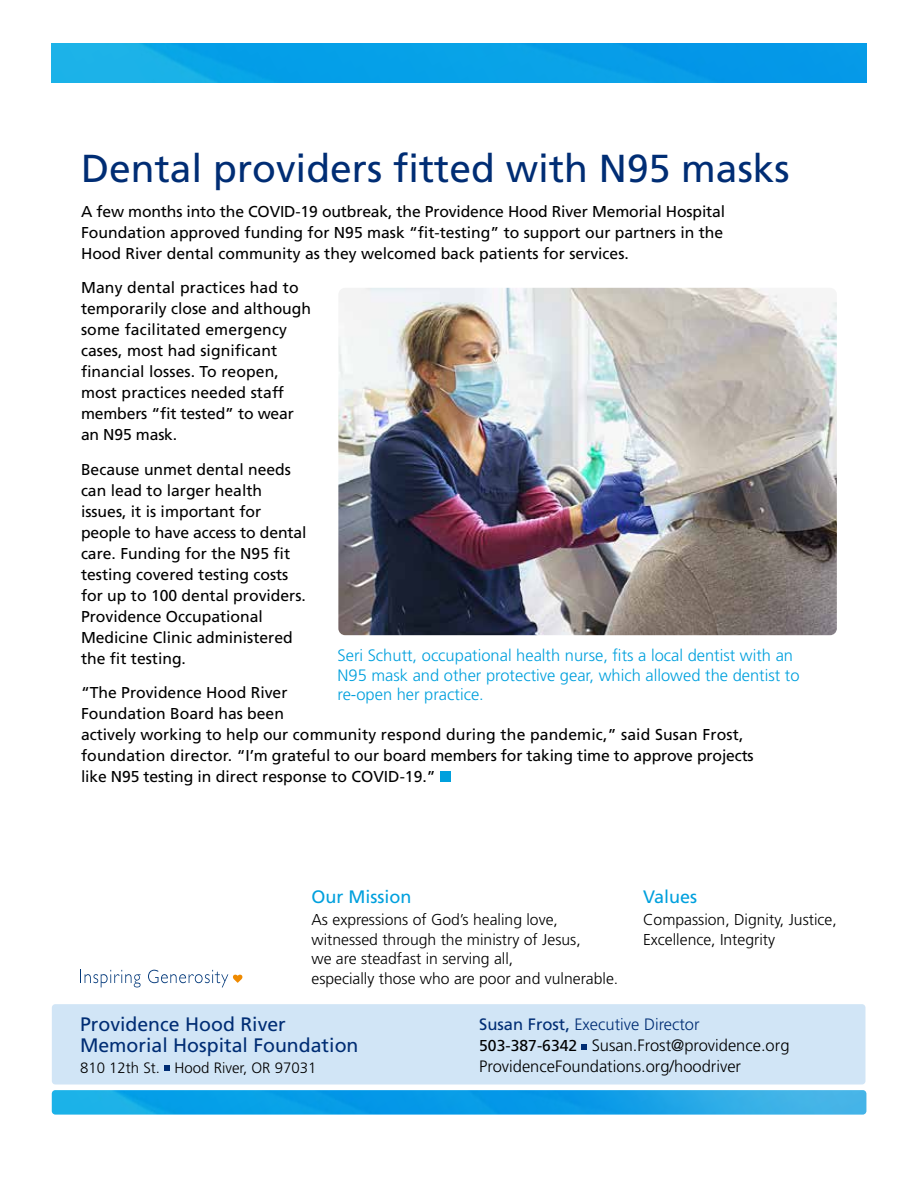
<style>
.page{position:relative;width:918px;height:1188px;background:#fff}
.page>*{position:absolute;margin:0;border:0;box-sizing:border-box;transform-origin:0 0}
.t1{font:39px "Frutiger";color:#002d74}
.t2{font:19.5px/21px "Frutiger";color:#002d74}
.t3{font:18px "Frutiger";color:#00a0dd}
.t4{font:300 16.5px/19.5px "Frutiger";color:#00a0dd}
.t5{font:300 16.5px/21px "Frutiger";color:#000}
.t6{font:15.75px/21px "Frutiger";color:#000}
.t7{font:300 15.75px/19.5px "Frutiger";color:#000}
.t8{font:300 15px "Frutiger";color:#000}
.s1{font-weight:400;color:#002d74}
.s2{color:#002d74}
.s3{font-weight:400;font-size:15.75px}
</style>
<div class="page">
<img style="left:52px;top:1090px;width:814px;height:24px">
<div style="left:52px;top:1004px;width:813px;height:81px;background:#d1e5f6;border-radius:4px"></div>
<svg style="left:581px;top:1044px;width:6px;height:5px"></svg>
<svg style="left:164px;top:1066px;width:5px;height:5px"></svg>
<img style="left:51px;top:43px;width:816px;height:40px">
<svg style="left:80px;top:970px;width:61px;height:18px"></svg>
<svg style="left:148px;top:970px;width:94px;height:17px"></svg>
<img style="left:338px;top:288px;width:499px;height:347px">
<div style="left:440px;top:772px;width:10px;height:10px;background:#00a0dd"></div>
<h1 class="t1" style="left:81px;top:146px;width:710px">Dental providers fitted with N95 masks</h1>
<p class="t6" style="left:81px;top:201px;width:646px;text-align:justify">A few months into the COVID-19 outbreak, the Providence Hood River Memorial Hospital Foundation approved funding for N95 mask “fit-testing” to support our partners in the Hood River dental community as they welcomed back patients for services.</p>
<p class="t6" style="left:81px;top:277px;width:232px">Many dental practices had to temporarily close and although some facilitated emergency cases, most had significant financial losses. To reopen, most practices needed staff members “fit tested” to wear an N95 mask.</p>
<p class="t6" style="left:81px;top:459px;width:227px">Because unmet dental needs can lead to larger health issues, it is important for people to have access to dental care. Funding for the N95 fit testing covered testing costs for up to 100 dental providers.<br>Providence Occupational<br>Medicine Clinic administered the fit testing.</p>
<p class="t6" style="left:81px;top:682px;width:674px">“The Providence Hood River<br>Foundation Board has been<br>actively working to help our community respond during the pandemic,” said Susan Frost, foundation director. “I’m grateful to our board members for taking time to approve projects like N95 testing in direct response to COVID-19.”</p>
<p class="t4" style="left:338px;top:646px;width:464px">Seri Schutt, occupational health nurse, fits a local dentist with an<br>N95 mask and other protective gear, which allowed the dentist to re-open her practice.</p>
<p class="t3" style="left:643px;top:886px;width:56px">Values</p>
<p class="t7" style="left:643px;top:910px;width:195px">Compassion, Dignity, Justice,<br>Excellence, Integrity</p>
<p class="t3" style="left:311px;top:886px;width:102px">Our Mission</p>
<p class="t7" style="left:311px;top:910px;width:308px">As expressions of God’s healing love, witnessed through the ministry of Jesus,<br>we are steadfast in serving all,<br>especially those who are poor and vulnerable.</p>
<p class="t5" style="left:479px;top:1015px;width:312px"><span class="s1">Susan Frost,</span> <span class="s2">Executive Director<br></span><span class="s3">503-387-6342</span> Susan.Frost@providence.org<br>ProvidenceFoundations.org/hoodriver</p>
<p class="t2" style="left:80px;top:1014px;width:280px">Providence Hood River<br>Memorial Hospital Foundation</p>
<p class="t8" style="left:80px;top:1059px;width:238px">810 12th St. Hood River, OR 97031</p>
</div>
